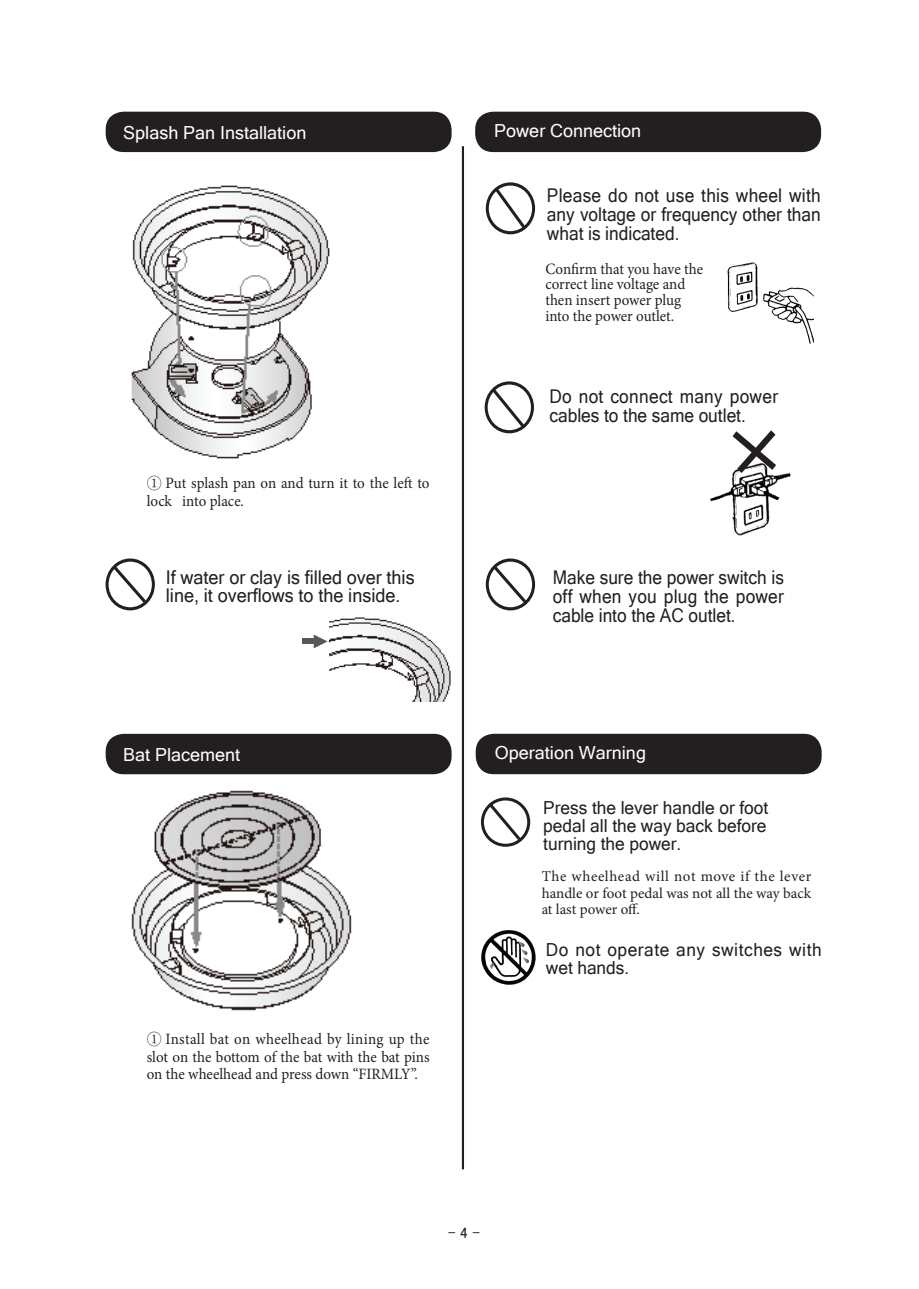
<style>
.page{position:relative;width:919px;height:1289px;background:#fff}
.page>*{position:absolute;margin:0;border:0;box-sizing:border-box;transform-origin:0 0}
.t1{font:18.9px/18.9px "Microsoft Sans Serif";color:#231f20;text-align:justify;scale:.91 1}
.t2{font:18.9px/17.4px "Microsoft Sans Serif";color:#231f20;scale:.95 1}
.t3{font:18px/18px "Microsoft Sans Serif";color:#231f20;text-align:justify;scale:.96 1}
.t4{font:18px "Microsoft Sans Serif";color:#fff}
.t5{font:18px/18px "Microsoft Sans Serif";letter-spacing:.03em;color:#231f20;scale:.96 1}
.t6{font:15.75px/17.4px "Minion Pro";color:#231f20;scale:.95 1}
.t7{font:15px/16.5px "Minion Pro";color:#231f20;text-align:justify}
.t8{font:15px "MS P Gothic";color:#231f20}
.s1{font-family:"Koz Min Pro Regular 90 msp RKSJ H"}
</style>
<div class="page">
<div style="left:106px;top:112px;width:345px;height:40px;background:#231f20;border-radius:18px"></div>
<div style="left:475px;top:112px;width:346px;height:40px;background:#231f20;border-radius:18px"></div>
<div style="left:106px;top:733px;width:345px;height:41px;background:#231f20;border-radius:18px"></div>
<img style="left:727px;top:262px;width:86px;height:82px">
<div style="left:485px;top:182px;width:50px;height:52px;border:3px solid #231f20;border-radius:50%"></div>
<svg style="left:492px;top:185px;width:36px;height:47px"></svg>
<img style="left:710px;top:472px;width:81px;height:64px">
<svg style="left:726px;top:430px;width:56px;height:50px"></svg>
<div style="left:484px;top:381px;width:50px;height:52px;border:3px solid #231f20;border-radius:50%"></div>
<svg style="left:489px;top:386px;width:39px;height:45px"></svg>
<div style="left:485px;top:558px;width:50px;height:52px;border:3px solid #231f20;border-radius:50%"></div>
<svg style="left:490px;top:562px;width:39px;height:44px"></svg>
<div style="left:105px;top:558px;width:50px;height:52px;border:3px solid #231f20;border-radius:50%"></div>
<svg style="left:110px;top:562px;width:39px;height:44px"></svg>
<hr style="left:462px;top:146px;width:2px;height:1023px;background:#231f20">
<img style="left:131px;top:185px;width:199px;height:274px">
<img style="left:330px;top:617px;width:120px;height:84px">
<img style="left:131px;top:790px;width:221px;height:221px">
<div style="left:475px;top:733px;width:346px;height:41px;background:#231f20;border-radius:18px"></div>
<div style="left:481px;top:797px;width:49px;height:49px;border:3px solid #231f20;border-radius:50%"></div>
<svg style="left:485px;top:799px;width:38px;height:44px"></svg>
<img style="left:481px;top:930px;width:54px;height:54px">
<svg style="left:488px;top:962px;width:6px;height:10px"></svg>
<svg style="left:518px;top:941px;width:14px;height:23px"></svg>
<svg style="left:314px;top:634px;width:13px;height:14px"></svg>
<div style="left:302px;top:639px;width:14px;height:5px;background:#57585a"></div>
<p class="t4" style="left:123px;top:122px;width:185px">Splash Pan Installation</p>
<p class="t6" style="left:147px;top:476px;width:299px"><span class="s1">①</span> Put splash pan on and turn it to the left to lock into place.</p>
<p class="t2" style="left:166px;top:569px;width:263px">If water or clay is filled over this line, it overflows to the inside.</p>
<p class="t4" style="left:123px;top:744px;width:118px">Bat Placement</p>
<p class="t6" style="left:147px;top:1031px;width:299px;text-align:justify"><span class="s1">①</span> Install bat on wheelhead by lining up the slot on the bottom of the bat with the bat pins on the wheelhead and press down “FIRMLY”.</p>
<p class="t4" style="left:494px;top:121px;width:148px">Power Connection</p>
<p class="t1" style="left:547px;top:186px;width:302px">Please do not use this wheel with any voltage or frequency other than what is indicated.</p>
<p class="t6" style="left:545px;top:262px;width:167px;line-height:15.8px">Confirm that you have the correct line voltage and then insert power plug into the power outlet.</p>
<p class="t1" style="left:549px;top:386px;width:253px">Do not connect many power cables to the same outlet.</p>
<p class="t1" style="left:552px;top:568px;width:255px">Make sure the power switch is off when you plug the power cable into the AC outlet.</p>
<p class="t4" style="left:495px;top:742px;width:153px">Operation Warning</p>
<p class="t3" style="left:543px;top:798px;width:236px">Press the lever handle or foot pedal all the way back before turning the power.</p>
<p class="t7" style="left:541px;top:869px;width:271px">The wheelhead will not move if the lever handle or foot pedal was not all the way back at last power off.</p>
<p class="t5" style="left:546px;top:940px;width:289px">Do not operate any switches with wet hands.</p>
<p class="t8" style="left:448px;top:1225px;width:33px">- 4 -</p>
</div>
